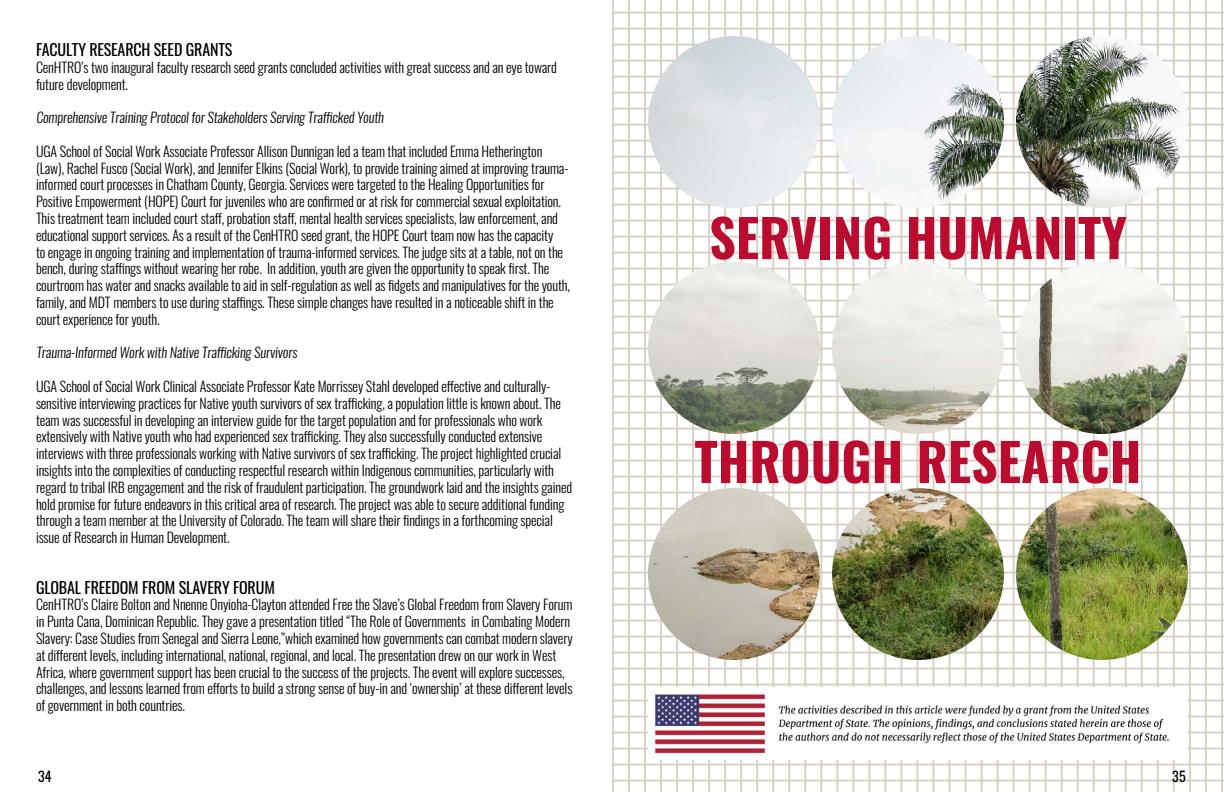
<style>
.page{position:relative;width:1224px;height:792px;background:#fff}
.page>*{position:absolute;margin:0;border:0;box-sizing:border-box;transform-origin:0 0}
.t1{font:700 52px "Oswald";color:#ba0c2f}
.t2{font:16px "Oswald";letter-spacing:-.01em;color:#000}
.t3{font:300 14px/16.8px "Oswald";letter-spacing:-.01em;color:#000}
.t4{font:14px "Oswald";color:#000}
</style>
<div class="page">
<hr style="left:612px;top:0;width:2px;height:792px;background:#d8d2c5">
<hr style="left:628px;top:0;width:2px;height:792px;background:#d8d2c5">
<hr style="left:644px;top:0;width:2px;height:792px;background:#d8d2c5">
<hr style="left:660px;top:0;width:2px;height:792px;background:#d8d2c5">
<hr style="left:676px;top:0;width:2px;height:792px;background:#d8d2c5">
<hr style="left:692px;top:0;width:2px;height:792px;background:#d8d2c5">
<hr style="left:708px;top:0;width:2px;height:792px;background:#d8d2c5">
<hr style="left:724px;top:0;width:2px;height:792px;background:#d8d2c5">
<hr style="left:740px;top:0;width:2px;height:792px;background:#d8d2c5">
<hr style="left:756px;top:0;width:2px;height:792px;background:#d8d2c5">
<hr style="left:772px;top:0;width:2px;height:792px;background:#d8d2c5">
<hr style="left:788px;top:0;width:2px;height:792px;background:#d8d2c5">
<hr style="left:804px;top:0;width:2px;height:792px;background:#d8d2c5">
<hr style="left:820px;top:0;width:2px;height:792px;background:#d8d2c5">
<hr style="left:836px;top:0;width:2px;height:792px;background:#d8d2c5">
<hr style="left:852px;top:0;width:2px;height:792px;background:#d8d2c5">
<hr style="left:868px;top:0;width:2px;height:792px;background:#d8d2c5">
<hr style="left:884px;top:0;width:2px;height:792px;background:#d8d2c5">
<hr style="left:900px;top:0;width:2px;height:792px;background:#d8d2c5">
<hr style="left:916px;top:0;width:2px;height:792px;background:#d8d2c5">
<hr style="left:932px;top:0;width:2px;height:792px;background:#d8d2c5">
<hr style="left:949px;top:0;width:2px;height:792px;background:#d8d2c5">
<hr style="left:965px;top:0;width:2px;height:792px;background:#d8d2c5">
<hr style="left:981px;top:0;width:2px;height:792px;background:#d8d2c5">
<hr style="left:997px;top:0;width:2px;height:792px;background:#d8d2c5">
<hr style="left:1013px;top:0;width:2px;height:792px;background:#d8d2c5">
<hr style="left:1029px;top:0;width:2px;height:792px;background:#d8d2c5">
<hr style="left:1045px;top:0;width:2px;height:792px;background:#d8d2c5">
<hr style="left:1061px;top:0;width:2px;height:792px;background:#d8d2c5">
<hr style="left:1077px;top:0;width:2px;height:792px;background:#d8d2c5">
<hr style="left:1093px;top:0;width:2px;height:792px;background:#d8d2c5">
<hr style="left:1109px;top:0;width:2px;height:792px;background:#d8d2c5">
<hr style="left:1125px;top:0;width:2px;height:792px;background:#d8d2c5">
<hr style="left:1141px;top:0;width:2px;height:792px;background:#d8d2c5">
<hr style="left:1157px;top:0;width:2px;height:792px;background:#d8d2c5">
<hr style="left:1173px;top:0;width:2px;height:792px;background:#d8d2c5">
<hr style="left:1189px;top:0;width:2px;height:792px;background:#d8d2c5">
<hr style="left:1205px;top:0;width:2px;height:792px;background:#d8d2c5">
<hr style="left:1221px;top:0;width:2px;height:792px;background:#d8d2c5">
<hr style="left:1223px;top:0;width:1px;height:792px;background:#d8d2c5">
<hr style="left:613px;top:636px;width:611px;height:2px;background:#d8d2c5">
<hr style="left:613px;top:620px;width:611px;height:2px;background:#d8d2c5">
<hr style="left:613px;top:604px;width:611px;height:2px;background:#d8d2c5">
<hr style="left:613px;top:588px;width:611px;height:2px;background:#d8d2c5">
<hr style="left:613px;top:572px;width:611px;height:2px;background:#d8d2c5">
<hr style="left:613px;top:556px;width:611px;height:2px;background:#d8d2c5">
<hr style="left:613px;top:540px;width:611px;height:2px;background:#d8d2c5">
<hr style="left:613px;top:524px;width:611px;height:2px;background:#d8d2c5">
<hr style="left:613px;top:508px;width:611px;height:2px;background:#d8d2c5">
<hr style="left:613px;top:492px;width:611px;height:2px;background:#d8d2c5">
<hr style="left:613px;top:476px;width:611px;height:2px;background:#d8d2c5">
<hr style="left:613px;top:460px;width:611px;height:2px;background:#d8d2c5">
<hr style="left:613px;top:444px;width:611px;height:2px;background:#d8d2c5">
<hr style="left:613px;top:428px;width:611px;height:2px;background:#d8d2c5">
<hr style="left:613px;top:412px;width:611px;height:2px;background:#d8d2c5">
<hr style="left:613px;top:396px;width:611px;height:2px;background:#d8d2c5">
<hr style="left:613px;top:380px;width:611px;height:2px;background:#d8d2c5">
<hr style="left:613px;top:364px;width:611px;height:2px;background:#d8d2c5">
<hr style="left:613px;top:348px;width:611px;height:2px;background:#d8d2c5">
<hr style="left:613px;top:332px;width:611px;height:2px;background:#d8d2c5">
<hr style="left:613px;top:316px;width:611px;height:2px;background:#d8d2c5">
<hr style="left:613px;top:300px;width:611px;height:2px;background:#d8d2c5">
<hr style="left:613px;top:284px;width:611px;height:2px;background:#d8d2c5">
<hr style="left:613px;top:268px;width:611px;height:2px;background:#d8d2c5">
<hr style="left:613px;top:252px;width:611px;height:2px;background:#d8d2c5">
<hr style="left:613px;top:236px;width:611px;height:2px;background:#d8d2c5">
<hr style="left:613px;top:220px;width:611px;height:2px;background:#d8d2c5">
<hr style="left:613px;top:204px;width:611px;height:2px;background:#d8d2c5">
<hr style="left:613px;top:188px;width:611px;height:2px;background:#d8d2c5">
<hr style="left:613px;top:172px;width:611px;height:2px;background:#d8d2c5">
<hr style="left:613px;top:156px;width:611px;height:2px;background:#d8d2c5">
<hr style="left:613px;top:140px;width:611px;height:2px;background:#d8d2c5">
<hr style="left:613px;top:124px;width:611px;height:2px;background:#d8d2c5">
<hr style="left:613px;top:108px;width:611px;height:2px;background:#d8d2c5">
<hr style="left:613px;top:92px;width:611px;height:2px;background:#d8d2c5">
<hr style="left:613px;top:76px;width:611px;height:2px;background:#d8d2c5">
<hr style="left:613px;top:60px;width:611px;height:2px;background:#d8d2c5">
<hr style="left:613px;top:44px;width:611px;height:2px;background:#d8d2c5">
<hr style="left:613px;top:28px;width:611px;height:2px;background:#d8d2c5">
<hr style="left:613px;top:12px;width:611px;height:2px;background:#d8d2c5">
<hr style="left:613px;top:0;width:611px;height:1px;background:#d8d2c5">
<hr style="left:613px;top:791px;width:611px;height:1px;background:#d8d2c5">
<hr style="left:613px;top:780px;width:611px;height:2px;background:#d8d2c5">
<hr style="left:613px;top:764px;width:611px;height:2px;background:#d8d2c5">
<hr style="left:613px;top:748px;width:611px;height:2px;background:#d8d2c5">
<hr style="left:613px;top:732px;width:611px;height:2px;background:#d8d2c5">
<hr style="left:613px;top:716px;width:611px;height:2px;background:#d8d2c5">
<hr style="left:613px;top:700px;width:611px;height:2px;background:#d8d2c5">
<hr style="left:613px;top:684px;width:611px;height:2px;background:#d8d2c5">
<hr style="left:613px;top:668px;width:611px;height:2px;background:#d8d2c5">
<hr style="left:613px;top:652px;width:611px;height:2px;background:#d8d2c5">
<img style="left:648px;top:687px;width:540px;height:72px">
<img style="left:648px;top:36px;width:540px;height:624px">
<p class="t2" style="left:36px;top:35px;width:198px">FACULTY RESEARCH SEED GRANTS</p>
<p class="t3" style="left:36px;top:57px;width:523px">CenHTRO’s two inaugural faculty research seed grants concluded activities with great success and an eye toward future development.</p>
<p class="t3" style="left:36px;top:108px;width:351px">Comprehensive Training ProtocolforStakeholders Serving Trafficked Youth</p>
<p class="t3" style="left:36px;top:141px;width:536px">UGA School of Social Work Associate Professor Allison Dunnigan led a team that included Emma Hetherington (Law), Rachel Fusco (Social Work), and Jennifer Elkins (Social Work), to provide training aimed at improving trauma&shy;informed court processes in Chatham County, Georgia. Services were targeted to the Healing Opportunities for Positive Empowerment (HOPE) Court for juveniles who are confirmed or at risk for commercial sexual exploitation.<br>This treatment team included court staff, probation staff, mental health services specialists, law enforcement, and educational support services. As a result of the CenHTRO seed grant, the HOPE Court team now has the capacity<br>to engage in ongoing training and implementation of trauma-informed services. The judge sits at a table, not on the bench, during staffings without wearing her robe. In addition, youth are given the opportunity to speak first. The courtroom has water and snacks available to aid in self-regulation as well as fidgets and manipulatives for the youth, family, and MDT members to use during staffings. These simple changes have resulted in a noticeable shift in the court experience for youth.</p>
<p class="t3" style="left:36px;top:343px;width:265px">Trauma-Informed Work with Native Trafficking Survivors</p>
<p class="t3" style="left:36px;top:376px;width:538px">UGA School of Social Work Clinical Associate Professor Kate Morrissey Stahl developed effective and culturally&shy;sensitive interviewing practices for Native youth survivors of sex trafficking, a population little is known about. The team was successful in developing an interview guide for the target population and for professionals who work extensively with Native youth who had experienced sex trafficking. They also successfully conducted extensive interviews with three professionals working with Native survivors of sex trafficking. The project highlighted crucial insights into the complexities of conducting respectful research within Indigenous communities, particularly with regard to tribal IRB engagement and the risk of fraudulent participation. The groundwork laid and the insights gained hold promise for future endeavors in this critical area of research. The project was able to secure additional funding through a team member at the University of Colorado. The team will share their findings in a forthcoming special issue of Research in Human Development.</p>
<p class="t2" style="left:36px;top:573px;width:240px">GLOBAL FREEDOM FROM SLAVERY FORUM</p>
<p class="t3" style="left:36px;top:595px;width:538px">CenHTRO’s Claire Bolton and Nnenne Onyioha-Clayton attended Free the Slave’s Global Freedom from Slavery Forum in Punta Cana, Dominican Republic. They gave a presentation titled “The Role of Governments in Combating Modern Slavery: Case Studies from Senegal and Sierra Leone,”which examined how governments can combat modern slavery at different levels, including international, national, regional, and local. The presentation drew on our work in West Africa, where government support has been crucial to the success of the projects. The event will explore successes, challenges, and lessons learned from efforts to build a strong sense of buy-in and ‘ownership’ at these different levels of government in both countries.</p>
<p class="t4" style="left:38px;top:764px;width:15px">34</p>
<h1 class="t1" style="left:709px;top:211px;width:419px">SERVING HUMANITY</h1>
<h1 class="t1" style="left:695px;top:435px;width:448px">THROUGH RESEARCH</h1>
<p class="t4" style="left:1172px;top:764px;width:15px">35</p>
</div>
